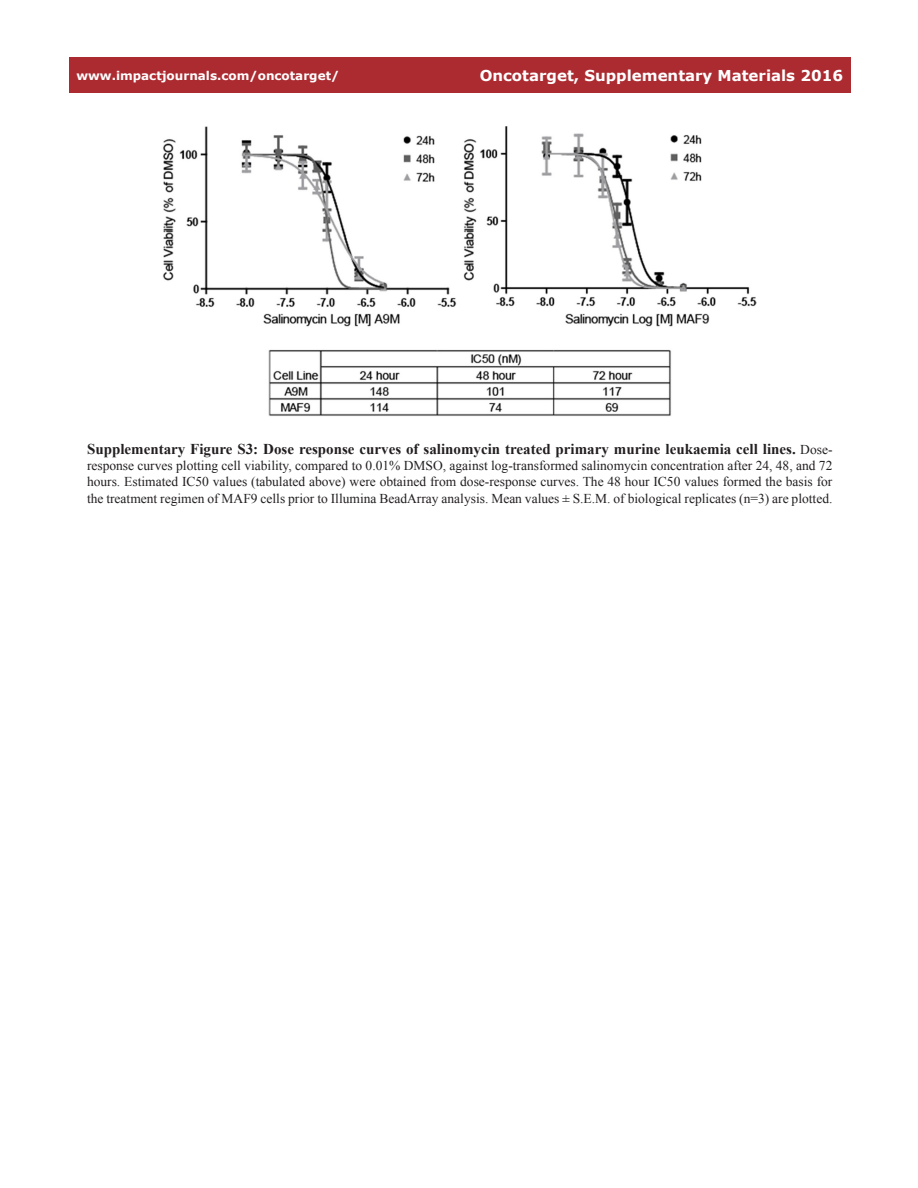
<style>
.page{position:relative;width:918px;height:1188px;background:#fff}
.page>*{position:absolute;margin:0;border:0;box-sizing:border-box;transform-origin:0 0}
.figuretext{font:700 15px "Times New Roman";color:#231f20}
.t1{font:700 15px "Verdana";color:#fff}
.figuretext-2{font:13.5px/16.2px "Times New Roman";color:#231f20;text-align:justify}
.t2{font:700 12px "Verdana";color:#fff}
.s1{font-weight:400;font-size:13.5px}
</style>
<div class="page">
<div style="left:69px;top:57px;width:781px;height:36px;background:#ac2b31"></div>
<img style="left:163px;top:126px;width:594px;height:290px">
<p class="t2" style="left:76px;top:67px;width:264px">www.impactjournals.com/oncotarget/</p>
<p class="t1" style="left:480px;top:65px;width:365px">Oncotarget, Supplementary Materials 2016</p>
<p class="figuretext" style="left:87px;top:439px;width:747px">Supplementary Figure S3: Dose response curves of salinomycin treated primary murine leukaemia cell lines. <span class="s1">Dose-</span></p>
<p class="figuretext-2" style="left:87px;top:457px;width:747px">response curves plotting cell viability, compared to 0.01% DMSO, against log-transformed salinomycin concentration after 24, 48, and 72 hours. Estimated IC50 values (tabulated above) were obtained from dose-response curves. The 48 hour IC50 values formed the basis for the treatment regimen of MAF9 cells prior to Illumina BeadArray analysis. Mean values ± S.E.M. of biological replicates (n=3) are plotted.</p>
</div>
